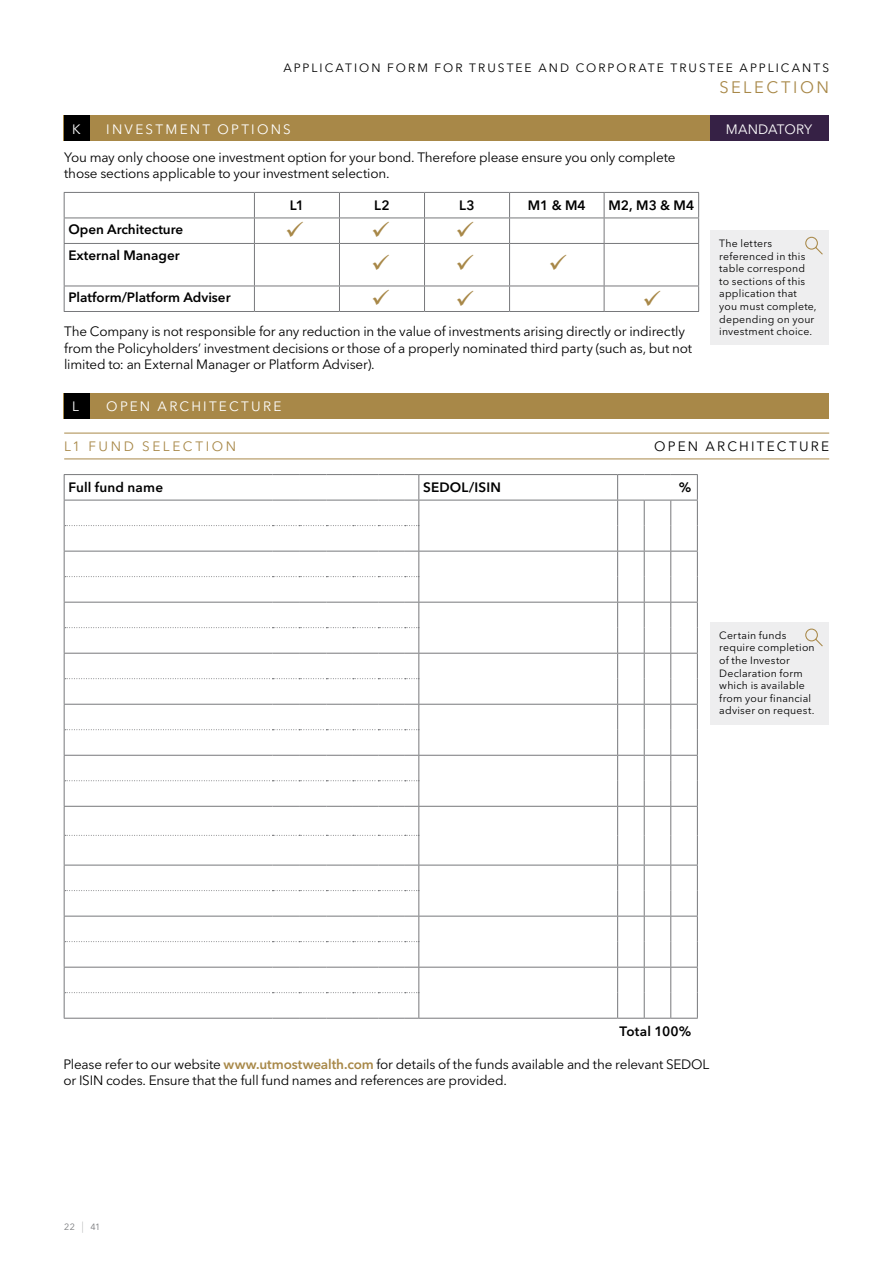
<style>
.page{position:relative;width:893px;height:1263px;background:#fff}
.page>*{position:absolute;margin:0;border:0;box-sizing:border-box;transform-origin:0 0}
.t1{font:16.5px "Avenir Next LT Pro";letter-spacing:.165em;color:#a88848}
.t2{font:13.5px/16.5px "Avenir Next LT Pro";letter-spacing:-.015em;color:#000}
.t3{font:600 13.5px/25.5px "Avenir Next LT Pro";color:#000}
.t4{font:13.5px "Avenir Next LT Pro";letter-spacing:.165em;color:#fff}
.t5{font:13.5px "Avenir Next LT Pro";letter-spacing:.185em;color:#a88848}
.t6{font:13.5px "Avenir Next LT Pro";letter-spacing:.01em;color:#fff}
.t7{font:12px "Avenir Next LT Pro";letter-spacing:.17em;color:#000}
.t8{font:10.5px/12.6px "Avenir Next LT Pro";letter-spacing:.02em;color:#000}
.t9{font:9px "Avenir Next LT Pro";color:#77787b}
.s1{font-weight:600;color:#a88848}
.s2{font-weight:200;font-size:11.25px}
</style>
<div class="page">
<div style="left:64px;top:116px;width:765px;height:25px;background:#a88848"></div>
<div style="left:64px;top:116px;width:25px;height:25px;background:#000"></div>
<hr style="left:64px;top:192px;width:190px;height:1px;background:#77787b">
<hr style="left:254px;top:192px;width:85px;height:1px;background:#77787b">
<hr style="left:339px;top:192px;width:85px;height:1px;background:#77787b">
<hr style="left:424px;top:192px;width:86px;height:1px;background:#77787b">
<hr style="left:510px;top:192px;width:94px;height:1px;background:#77787b">
<hr style="left:604px;top:192px;width:95px;height:1px;background:#77787b">
<hr style="left:64px;top:218px;width:190px;height:1px;background:#77787b">
<svg style="left:64px;top:193px;width:1px;height:50px"></svg>
<hr style="left:254px;top:218px;width:85px;height:1px;background:#77787b">
<svg style="left:254px;top:193px;width:1px;height:50px"></svg>
<hr style="left:339px;top:218px;width:85px;height:1px;background:#77787b">
<svg style="left:339px;top:193px;width:1px;height:50px"></svg>
<hr style="left:424px;top:218px;width:86px;height:1px;background:#77787b">
<svg style="left:424px;top:193px;width:1px;height:50px"></svg>
<hr style="left:510px;top:218px;width:94px;height:1px;background:#77787b">
<svg style="left:509px;top:193px;width:1px;height:50px"></svg>
<hr style="left:604px;top:218px;width:95px;height:1px;background:#77787b">
<svg style="left:604px;top:193px;width:1px;height:50px"></svg>
<svg style="left:698px;top:193px;width:1px;height:50px"></svg>
<hr style="left:64px;top:243px;width:190px;height:1px;background:#77787b">
<hr style="left:64px;top:244px;width:1px;height:42px;background:#77787b">
<hr style="left:254px;top:243px;width:85px;height:1px;background:#77787b">
<hr style="left:254px;top:244px;width:1px;height:42px;background:#77787b">
<hr style="left:339px;top:243px;width:85px;height:1px;background:#77787b">
<hr style="left:339px;top:244px;width:1px;height:42px;background:#77787b">
<hr style="left:424px;top:243px;width:86px;height:1px;background:#77787b">
<hr style="left:424px;top:244px;width:1px;height:42px;background:#77787b">
<hr style="left:510px;top:243px;width:94px;height:1px;background:#77787b">
<hr style="left:509px;top:244px;width:1px;height:42px;background:#77787b">
<hr style="left:604px;top:243px;width:95px;height:1px;background:#77787b">
<hr style="left:604px;top:244px;width:1px;height:42px;background:#77787b">
<hr style="left:698px;top:244px;width:1px;height:42px;background:#77787b">
<hr style="left:64px;top:286px;width:190px;height:1px;background:#77787b">
<svg style="left:64px;top:286px;width:1px;height:25px"></svg>
<hr style="left:254px;top:286px;width:85px;height:1px;background:#77787b">
<svg style="left:254px;top:286px;width:1px;height:25px"></svg>
<hr style="left:339px;top:286px;width:85px;height:1px;background:#77787b">
<svg style="left:339px;top:286px;width:1px;height:25px"></svg>
<hr style="left:424px;top:286px;width:86px;height:1px;background:#77787b">
<svg style="left:424px;top:286px;width:1px;height:25px"></svg>
<hr style="left:510px;top:286px;width:94px;height:1px;background:#77787b">
<svg style="left:509px;top:286px;width:1px;height:25px"></svg>
<hr style="left:604px;top:286px;width:95px;height:1px;background:#77787b">
<svg style="left:604px;top:286px;width:1px;height:25px"></svg>
<svg style="left:698px;top:286px;width:1px;height:25px"></svg>
<hr style="left:64px;top:311px;width:190px;height:1px;background:#77787b">
<hr style="left:254px;top:311px;width:85px;height:1px;background:#77787b">
<hr style="left:339px;top:311px;width:85px;height:1px;background:#77787b">
<hr style="left:424px;top:311px;width:86px;height:1px;background:#77787b">
<hr style="left:510px;top:311px;width:94px;height:1px;background:#77787b">
<hr style="left:604px;top:311px;width:95px;height:1px;background:#77787b">
<div style="left:711px;top:231px;width:118px;height:114px;background:#eeeeef"></div>
<div style="left:64px;top:393px;width:765px;height:26px;background:#a88848"></div>
<div style="left:64px;top:393px;width:25px;height:26px;background:#000"></div>
<div style="left:711px;top:622px;width:118px;height:102px;background:#eeeeef"></div>
<hr style="left:64px;top:433px;width:765px;height:1px;background:#a88848">
<hr style="left:64px;top:458px;width:765px;height:1px;background:#a88848">
<hr style="left:419px;top:474px;width:199px;height:1px;background:#77787b">
<hr style="left:419px;top:500px;width:199px;height:1px;background:#77787b">
<hr style="left:419px;top:551px;width:199px;height:1px;background:#77787b">
<hr style="left:419px;top:602px;width:199px;height:1px;background:#77787b">
<hr style="left:419px;top:653px;width:199px;height:1px;background:#77787b">
<hr style="left:419px;top:704px;width:199px;height:1px;background:#77787b">
<hr style="left:419px;top:755px;width:199px;height:1px;background:#77787b">
<hr style="left:419px;top:806px;width:199px;height:1px;background:#77787b">
<svg style="left:617px;top:474px;width:81px;height:361px"></svg>
<hr style="left:64px;top:835px;width:1px;height:30px;background:#77787b">
<hr style="left:418px;top:835px;width:1px;height:30px;background:#77787b">
<hr style="left:617px;top:835px;width:1px;height:30px;background:#77787b">
<hr style="left:644px;top:835px;width:1px;height:30px;background:#77787b">
<hr style="left:670px;top:835px;width:1px;height:30px;background:#77787b">
<hr style="left:697px;top:835px;width:1px;height:30px;background:#77787b">
<hr style="left:419px;top:865px;width:199px;height:1px;background:#77787b">
<hr style="left:419px;top:916px;width:199px;height:1px;background:#77787b">
<hr style="left:419px;top:967px;width:199px;height:1px;background:#77787b">
<hr style="left:419px;top:1018px;width:199px;height:1px;background:#77787b">
<svg style="left:617px;top:865px;width:81px;height:154px"></svg>
<svg style="left:64px;top:474px;width:355px;height:362px"></svg>
<svg style="left:64px;top:865px;width:355px;height:154px"></svg>
<div style="left:711px;top:116px;width:118px;height:25px;background:#362145"></div>
<svg style="left:805px;top:236px;width:18px;height:19px"></svg>
<svg style="left:805px;top:628px;width:18px;height:19px"></svg>
<p class="t7" style="left:283px;top:61px;width:36px">Applic</p>
<p class="t7" style="left:336px;top:61px;width:440px">ati on f orm f or tru stee and c orporate tru stee applic</p>
<p class="t7" style="left:792px;top:61px;width:39px">ants</p>
<p class="t1" style="left:719px;top:77px;width:95px">SELECTION</p>
<p class="t4" style="left:72px;top:121px;width:220px">K i nv estment opti ons</p>
<p class="t6" style="left:726px;top:121px;width:86px">M andatory</p>
<p class="t2" style="left:64px;top:149px;width:613px">You may only choose one investment option for your bond. Therefore please ensure you only complete those sections applicable to your investment selection.</p>
<p class="t3" style="left:290px;top:193px;width:16px">L1</p>
<p class="t3" style="left:374px;top:193px;width:17px">L2</p>
<p class="t3" style="left:459px;top:193px;width:17px">L3</p>
<p class="t3" style="left:528px;top:193px;width:59px">M1 &amp; M4</p>
<p class="t3" style="left:608px;top:193px;width:88px">M2, M3 &amp; M4</p>
<p class="t3" style="left:68px;top:217px;width:116px">Open Architecture<br>External Manager</p>
<p class="t3" style="left:68px;top:285px;width:164px">Platform/Platform Adviser</p>
<p class="t2" style="left:64px;top:323px;width:629px">The Company is not responsible for any reduction in the value of investments arising directly or indirectly from the Policyholders’ investment decisions or those of a properly nominated third party (such as, but not limited to: an External M anager or Platform Adviser).</p>
<p class="t4" style="left:72px;top:398px;width:28px">L O</p>
<p class="t4" style="left:120px;top:398px;width:69px">pen Archi</p>
<p class="t4" style="left:209px;top:398px;width:74px">tec tu re</p>
<p class="t8" style="left:719px;top:237px;width:99px">The letters referenced in this table correspond to sections of this application that you must complete, depending on your investment choice.</p>
<p class="t5" style="left:64px;top:438px;width:174px">L1 fu nd sel ec ti on</p>
<p class="t2" style="left:654px;top:438px;width:83px">open archi</p>
<p class="t2" style="left:757px;top:438px;width:74px">tec tu re</p>
<p class="t3" style="left:68px;top:475px;width:96px">Full fund name</p>
<p class="t3" style="left:423px;top:475px;width:79px">SEDOL/ISIN</p>
<p class="t3" style="left:679px;top:475px;width:14px">%</p>
<p class="t8" style="left:719px;top:629px;width:97px">Certain funds require completion of the Investor<br>Declaration form which is available from your financial adviser on request.</p>
<p class="t3" style="left:620px;top:1019px;width:73px">Total 100%</p>
<p class="t2" style="left:63px;top:1056px;width:647px">Please refer to our website <span class="s1">www.utmostwealth.com</span> for details of the funds available and the relevant SEDOL or ISIN codes. Ensure that the full fund names and references are provided.</p>
<p class="t9" style="left:64px;top:1222px;width:38px">22 <span class="s2">|</span> 41</p>
</div>
